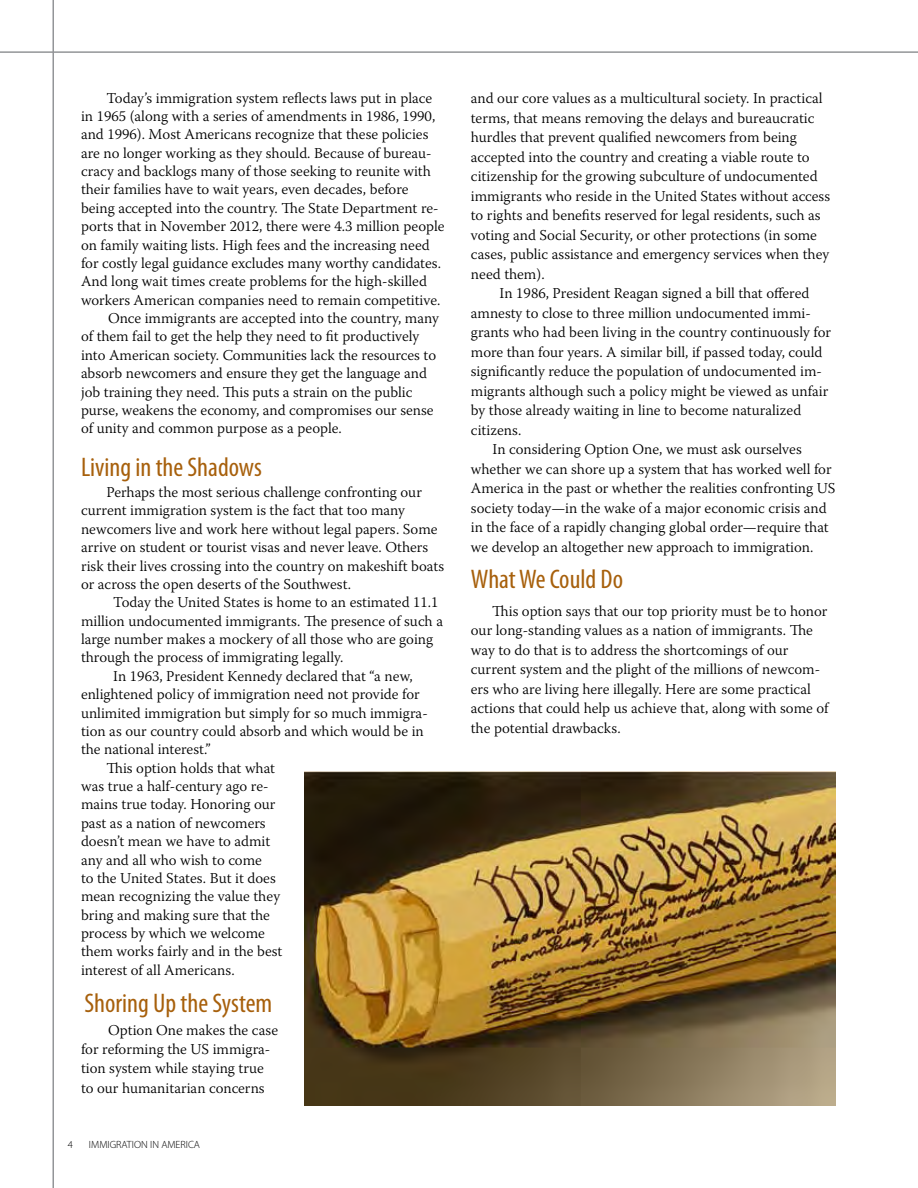
<style>
.page{position:relative;width:918px;height:1188px;background:#fff}
.page>*{position:absolute;margin:0;border:0;box-sizing:border-box;transform-origin:0 0}
.t1{font:condensed 27px "Myriad Pro";color:#a7600c}
.t2{font:300 15px/19.5px "Warnock Pro";color:#000}
.t3{font:300 10.5px "Myriad Pro";color:#000}
</style>
<div class="page">
<hr style="left:0;top:51px;width:918px;height:2px;background:#939598">
<hr style="left:52px;top:0;width:2px;height:1188px;background:#939598">
<img style="left:305px;top:772px;width:531px;height:334px">
<p class="t2" style="left:106px;top:88px;width:327px">Today’s immigration system reflects laws put in place</p>
<p class="t2" style="left:81px;top:106px;width:356px">in 1965 (along with a series of amendments in 1986, 1990,</p>
<p class="t2" style="left:81px;top:124px;width:349px">and 1996). Most Americans recognize that these policies</p>
<p class="t2" style="left:81px;top:143px;width:352px">are no longer working as they should. Because of bureau-</p>
<p class="t2" style="left:81px;top:161px;width:351px">cracy and backlogs many of those seeking to reunite with</p>
<p class="t2" style="left:81px;top:180px;width:329px">their families have to wait years, even decades, before</p>
<p class="t2" style="left:81px;top:198px;width:359px">being accepted into the country. The State Department re-</p>
<p class="t2" style="left:81px;top:216px;width:365px">ports that in November 2012, there were 4.3 million people</p>
<p class="t2" style="left:81px;top:235px;width:350px">on family waiting lists. High fees and the increasing need</p>
<p class="t2" style="left:81px;top:253px;width:362px">for costly legal guidance excludes many worthy candidates.</p>
<p class="t2" style="left:81px;top:271px;width:348px">And long wait times create problems for the high-skilled</p>
<p class="t2" style="left:81px;top:290px;width:361px">workers American companies need to remain competitive.</p>
<p class="t2" style="left:108px;top:308px;width:332px">Once immigrants are accepted into the country, many</p>
<p class="t2" style="left:81px;top:327px;width:340px">of them fail to get the help they need to fit productively</p>
<p class="t2" style="left:81px;top:345px;width:357px">into American society. Communities lack the resources to</p>
<p class="t2" style="left:81px;top:363px;width:348px">absorb newcomers and ensure they get the language and</p>
<p class="t2" style="left:81px;top:382px;width:333px">job training they need. This puts a strain on the public</p>
<p class="t2" style="left:81px;top:400px;width:354px">purse, weakens the economy, and compromises our sense</p>
<p class="t2" style="left:81px;top:418px;width:262px">of unity and common purpose as a people.</p>
<h1 class="t1" style="left:81px;top:452px;width:183px">Living in the Shadows</h1>
<p class="t2" style="left:81px;top:483px;width:365px;line-height:18.3px;text-indent:26px">Perhaps the most serious challenge confronting our current immigration system is the fact that too many newcomers live and work here without legal papers. Some arrive on student or tourist visas and never leave. Others risk their lives crossing into the country on makeshift boats or across the open deserts of the Southwest.</p>
<p class="t2" style="left:113px;top:592px;width:327px">Today the United States is home to an estimated 11.1</p>
<p class="t2" style="left:81px;top:611px;width:364px">million undocumented immigrants. The presence of such a</p>
<p class="t2" style="left:81px;top:629px;width:354px">large number makes a mockery of all those who are going</p>
<p class="t2" style="left:81px;top:648px;width:264px">through the process of immigrating legally.</p>
<p class="t2" style="left:113px;top:666px;width:301px">In 1963, President Kennedy declared that “a new,</p>
<p class="t2" style="left:81px;top:684px;width:340px">enlightened policy of immigration need not provide for</p>
<p class="t2" style="left:81px;top:703px;width:348px">unlimited immigration but simply for so much immigra-</p>
<p class="t2" style="left:81px;top:721px;width:344px">tion as our country could absorb and which would be in</p>
<p class="t2" style="left:81px;top:739px;width:131px">the national interest.”</p>
<p class="t2" style="left:106px;top:758px;width:170px">This option holds that what</p>
<p class="t2" style="left:81px;top:776px;width:189px">was true a half-century ago re-</p>
<p class="t2" style="left:81px;top:795px;width:196px">mains true today. Honoring our</p>
<p class="t2" style="left:81px;top:813px;width:186px">past as a nation of newcomers</p>
<p class="t2" style="left:81px;top:831px;width:191px">doesn’t mean we have to admit</p>
<p class="t2" style="left:81px;top:850px;width:182px">any and all who wish to come</p>
<p class="t2" style="left:81px;top:868px;width:196px">to the United States. But it does</p>
<p class="t2" style="left:81px;top:886px;width:201px">mean recognizing the value they</p>
<p class="t2" style="left:81px;top:905px;width:190px">bring and making sure that the</p>
<p class="t2" style="left:81px;top:923px;width:185px">process by which we welcome</p>
<p class="t2" style="left:81px;top:942px;width:203px">them works fairly and in the best</p>
<p class="t2" style="left:81px;top:960px;width:155px">interest of all Americans.</p>
<h1 class="t1" style="left:85px;top:988px;width:189px">Shoring Up the System</h1>
<p class="t2" style="left:81px;top:1021px;width:199px;text-indent:27px">Option One makes the case for reforming the US immigra&shy;tion system while staying true to our humanitarian concerns</p>
<p class="t3" style="left:68px;top:1138px;width:7px">4</p>
<p class="t3" style="left:89px;top:1138px;width:113px">IMMIGRATION IN AMERICA</p>
<p class="t2" style="left:471px;top:88px;width:361px">and our core values as a multicultural society. In practical terms, that means removing the delays and bureaucratic hurdles that prevent qualified newcomers from being accepted into the country and creating a viable route to citizenship for the growing subculture of undocumented immigrants who reside in the United States without access to rights and benefits reserved for legal residents, such as voting and Social Security, or other protections (in some cases, public assistance and emergency services when they need them).</p>
<p class="t2" style="left:500px;top:283px;width:312px">In 1986, President Reagan signed a bill that offered</p>
<p class="t2" style="left:471px;top:303px;width:341px">amnesty to close to three million undocumented immi-</p>
<p class="t2" style="left:471px;top:322px;width:362px">grants who had been living in the country continuously for</p>
<p class="t2" style="left:471px;top:342px;width:353px">more than four years. A similar bill, if passed today, could</p>
<p class="t2" style="left:471px;top:361px;width:353px">significantly reduce the population of undocumented im-</p>
<p class="t2" style="left:471px;top:381px;width:359px">migrants although such a policy might be viewed as unfair</p>
<p class="t2" style="left:471px;top:400px;width:332px">by those already waiting in line to become naturalized</p>
<p class="t2" style="left:471px;top:420px;width:52px">citizens.</p>
<p class="t2" style="left:492px;top:439px;width:311px">In considering Option One, we must ask ourselves</p>
<p class="t2" style="left:471px;top:459px;width:362px">whether we can shore up a system that has worked well for</p>
<p class="t2" style="left:471px;top:478px;width:366px">America in the past or whether the realities confronting US</p>
<p class="t2" style="left:471px;top:498px;width:357px">society today—in the wake of a major economic crisis and</p>
<p class="t2" style="left:471px;top:517px;width:359px">in the face of a rapidly changing global order—require that</p>
<p class="t2" style="left:471px;top:537px;width:344px">we develop an altogether new approach to immigration.</p>
<h1 class="t1" style="left:471px;top:564px;width:154px">What We Could Do</h1>
<p class="t2" style="left:471px;top:601px;width:359px;text-indent:21px">This option says that our top priority must be to honor our long-standing values as a nation of immigrants. The way to do that is to address the shortcomings of our current system and the plight of the millions of newcom&shy;ers who are living here illegally. Here are some practical actions that could help us achieve that, along with some of the potential drawbacks.</p>
</div>
